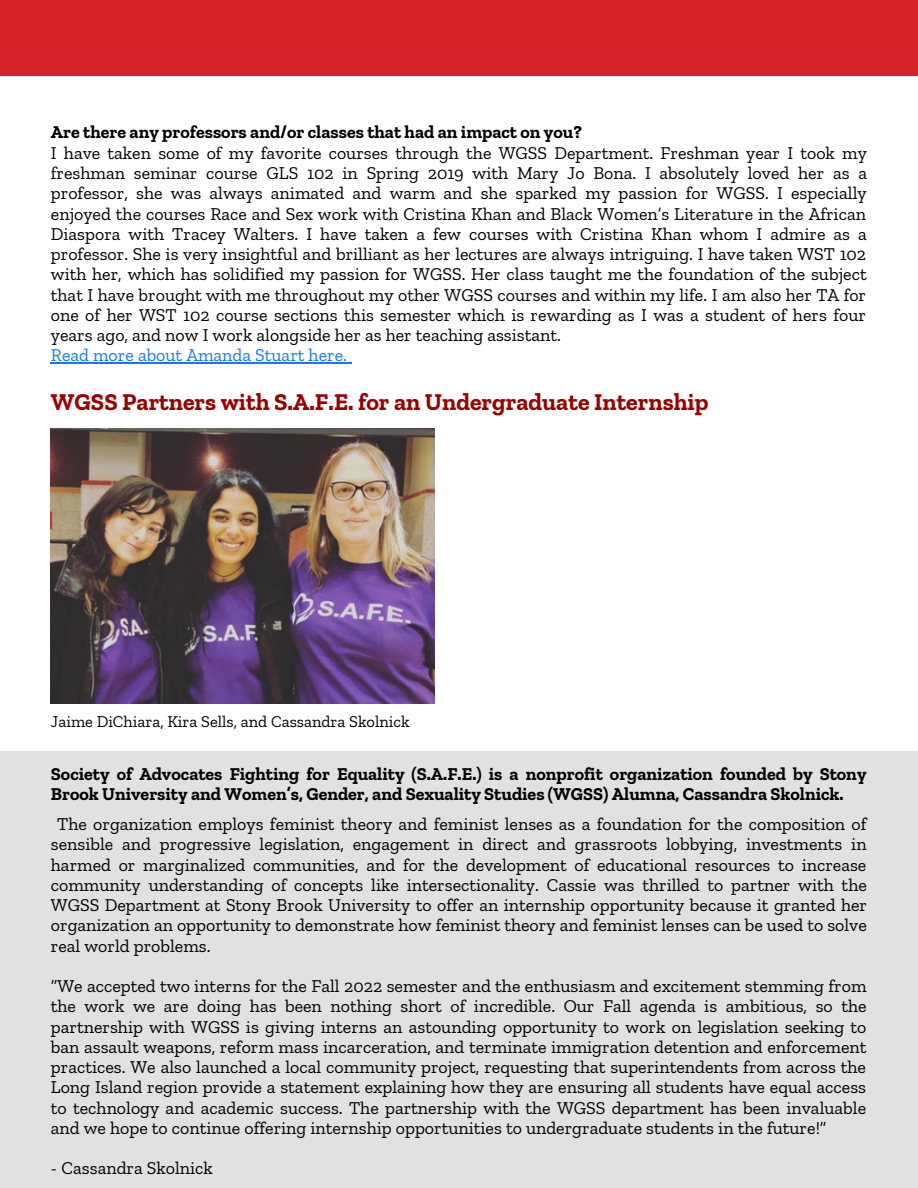
<style>
.page{position:relative;width:918px;height:1188px;background:#fff}
.page>*{position:absolute;margin:0;border:0;box-sizing:border-box;transform-origin:0 0}
.t1{font:700 24px "Zilla Slab";color:#900}
.t2{font:18px/20.2px "Zilla Slab";color:#000;text-align:justify}
.t3{font:700 18px/20.2px "Zilla Slab";color:#000}
.t4{font:18px "Zilla Slab";color:#1877f2}
.t5{font:16.5px "Zilla Slab";color:#000}
</style>
<div class="page">
<div style="left:0;top:751px;width:918px;height:437px;background:#e1e1e1"></div>
<div style="left:0;top:0;width:918px;height:75px;background:#d52027"></div>
<hr style="left:51px;top:363px;width:296px;height:1px;background:#1877f2">
<img style="left:51px;top:429px;width:384px;height:274px">
<h4 class="t3" style="left:51px;top:122px;width:533px">Are there any professors and/or classes that had an impact on you?</h4>
<p class="t2" style="left:51px;top:143px;width:818px">I have taken some of my favorite courses through the WGSS Department. Freshman year I took my freshman seminar course GLS 102 in Spring 2019 with Mary Jo Bona. I absolutely loved her as a professor, she was always animated and warm and she sparked my passion for WGSS. I especially enjoyed the courses Race and Sex work with Cristina Khan and Black Women’s Literature in the African Diaspora with Tracey Walters. I have taken a few courses with Cristina Khan whom I admire as a professor. She is very insightful and brilliant as her lectures are always intriguing. I have taken WST 102 with her, which has solidified my passion for WGSS. Her class taught me the foundation of the subject that I have brought with me throughout my other WGSS courses and within my life. I am also her TA for one of her WST 102 course sections this semester which is rewarding as I was a student of hers four years ago, and now I work alongside her as her teaching assistant.</p>
<p class="t4" style="left:51px;top:344px;width:298px">Read more about Amanda Stuart here.</p>
<h3 class="t1" style="left:51px;top:387px;width:659px">WGSS Partners with S.A.F.E. for an Undergraduate Internship</h3>
<p class="t5" style="left:51px;top:712px;width:360px">Jaime DiChiara, Kira Sells, and Cassandra Skolnick</p>
<h4 class="t3" style="left:51px;top:764px;width:817px">Society of Advocates Fighting for Equality (S.A.F.E.) is a nonprofit organization founded by Stony<br>Brook University and Women’s, Gender, and Sexuality Studies (WGSS) Alumna, Cassandra Skolnick.</h4>
<p class="t2" style="left:51px;top:814px;width:818px;text-indent:6px">The organization employs feminist theory and feminist lenses as a foundation for the composition of sensible and progressive legislation, engagement in direct and grassroots lobbying, investments in harmed or marginalized communities, and for the development of educational resources to increase community understanding of concepts like intersectionality. Cassie was thrilled to partner with the WGSS Department at Stony Brook University to offer an internship opportunity because it granted her organization an opportunity to demonstrate how feminist theory and feminist lenses can be used to solve real world problems.</p>
<p class="t2" style="left:51px;top:976px;width:817px">“We accepted two interns for the Fall 2022 semester and the enthusiasm and excitement stemming from the work we are doing has been nothing short of incredible. Our Fall agenda is ambitious, so the partnership with WGSS is giving interns an astounding opportunity to work on legislation seeking to ban assault weapons, reform mass incarceration, and terminate immigration detention and enforcement practices. We also launched a local community project, requesting that superintendents from across the Long Island region provide a statement explaining how they are ensuring all students have equal access to technology and academic success. The partnership with the WGSS department has been invaluable and we hope to continue offering internship opportunities to undergraduate students in the future!”</p>
<p class="t2" style="left:51px;top:1158px;width:164px">- Cassandra Skolnick</p>
</div>
